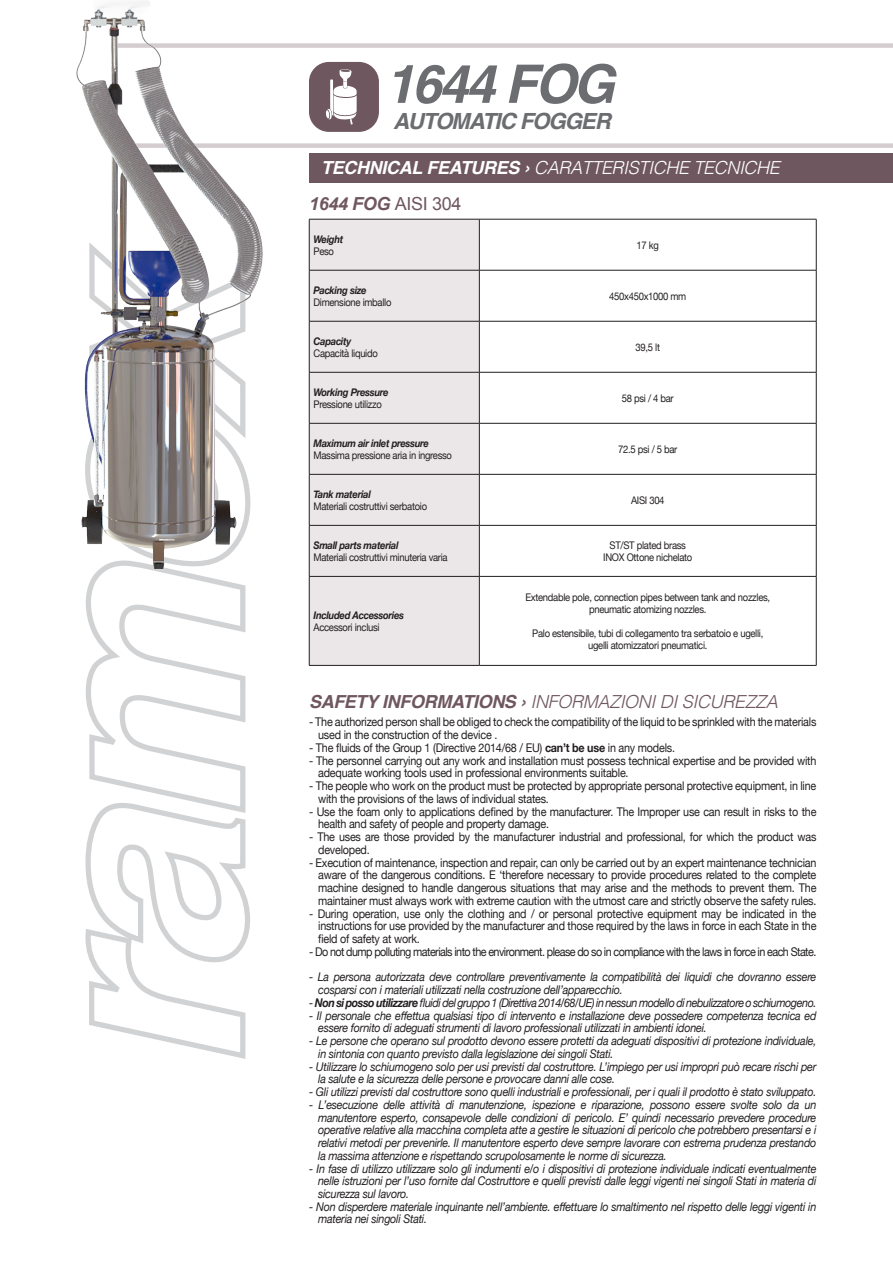
<style>
.page{position:relative;width:893px;height:1263px;background:#fff}
.page>*{position:absolute;margin:0;border:0;box-sizing:border-box;transform-origin:0 0}
.t1{font:italic 700 53.1px "Helvetica";letter-spacing:-.05em;color:#6c6d70}
.t2{font:italic 700 22.35px "Helvetica";letter-spacing:-.05em;color:#6c6d70}
.t3{font:italic 300 18px "Helvetica";letter-spacing:-.02em;color:#6f575f}
.t4{font:italic 300 18px "Helvetica";letter-spacing:-.02em;color:#fff}
.t5{font:italic 700 18px "Arial";letter-spacing:-.02em;color:#6f575f}
.t6{font:italic 12px/12.8px "Helvetica Neue";letter-spacing:-.02em;color:#231f20;scale:.9 1}
.t7{font:12px/12.8px "Helvetica Neue";letter-spacing:-.02em;color:#231f20;scale:.9 1}
.t8{font:italic 12px "Helvetica Neue";letter-spacing:-.04em;color:#231f20;scale:.9 1}
.t9{font:12px "Helvetica Neue";letter-spacing:-.05em;color:#231f20;scale:.9 1}
.t10{font:10.5px/12px "Helvetica Neue";letter-spacing:-.03em;color:#231f20;text-align:center;scale:.9 1}
.t11{font:italic 700 10.5px "Helvetica Neue";letter-spacing:-.03em;color:#231f20;scale:.9 1}
.s1{font-weight:700}
.s2{font-weight:400;font-style:normal}
</style>
<div class="page">
<div style="left:309px;top:153px;width:584px;height:30px;background:#6f575f"></div>
<div style="left:310px;top:220px;width:169px;height:445px;background:#ebe7e9"></div>
<hr style="left:479px;top:219px;width:337px;height:1px;background:#231f20">
<hr style="left:479px;top:219px;width:1px;height:51px;background:#231f20">
<hr style="left:816px;top:219px;width:1px;height:51px;background:#231f20">
<hr style="left:479px;top:270px;width:337px;height:1px;background:#231f20">
<hr style="left:479px;top:270px;width:1px;height:51px;background:#231f20">
<hr style="left:816px;top:270px;width:1px;height:51px;background:#231f20">
<hr style="left:479px;top:321px;width:337px;height:1px;background:#231f20">
<hr style="left:479px;top:321px;width:1px;height:51px;background:#231f20">
<hr style="left:816px;top:321px;width:1px;height:51px;background:#231f20">
<hr style="left:479px;top:372px;width:337px;height:1px;background:#231f20">
<hr style="left:479px;top:372px;width:1px;height:51px;background:#231f20">
<hr style="left:816px;top:372px;width:1px;height:51px;background:#231f20">
<hr style="left:479px;top:423px;width:337px;height:1px;background:#231f20">
<hr style="left:479px;top:423px;width:1px;height:51px;background:#231f20">
<hr style="left:816px;top:423px;width:1px;height:51px;background:#231f20">
<hr style="left:479px;top:474px;width:337px;height:1px;background:#231f20">
<hr style="left:309px;top:219px;width:170px;height:1px;background:#231f20">
<hr style="left:309px;top:270px;width:170px;height:1px;background:#231f20">
<hr style="left:309px;top:321px;width:170px;height:1px;background:#231f20">
<hr style="left:309px;top:372px;width:170px;height:1px;background:#231f20">
<hr style="left:309px;top:423px;width:170px;height:1px;background:#231f20">
<hr style="left:309px;top:474px;width:170px;height:1px;background:#231f20">
<hr style="left:479px;top:474px;width:1px;height:51px;background:#231f20">
<hr style="left:816px;top:474px;width:1px;height:51px;background:#231f20">
<hr style="left:309px;top:525px;width:170px;height:1px;background:#231f20">
<hr style="left:479px;top:525px;width:337px;height:1px;background:#231f20">
<hr style="left:479px;top:525px;width:1px;height:51px;background:#231f20">
<hr style="left:816px;top:525px;width:1px;height:51px;background:#231f20">
<hr style="left:309px;top:576px;width:170px;height:1px;background:#231f20">
<hr style="left:309px;top:577px;width:1px;height:88px;background:#231f20">
<hr style="left:479px;top:576px;width:337px;height:1px;background:#231f20">
<hr style="left:479px;top:577px;width:1px;height:88px;background:#231f20">
<hr style="left:816px;top:577px;width:1px;height:88px;background:#231f20">
<hr style="left:309px;top:665px;width:170px;height:1px;background:#231f20">
<hr style="left:479px;top:665px;width:337px;height:1px;background:#231f20">
<svg style="left:85px;top:586px;width:165px;height:473px"></svg>
<svg style="left:318px;top:43px;width:575px;height:105px"></svg>
<img style="left:76px;top:1px;width:242px;height:585px">
<div style="left:309px;top:62px;width:70px;height:70px;background:#6f575f;border-radius:20px"></div>
<svg style="left:326px;top:69px;width:31px;height:56px"></svg>
<h1 class="t1" style="left:385px;top:40px;width:231px">1644 FOG</h1>
<h2 class="t2" style="left:393px;top:102px;width:219px">AUTOMATIC FOGGER</h2>
<h3 class="t4" style="left:321px;top:153px;width:460px"><span class="s1">TECHNICAL FEATURES ›</span> CARATTERISTICHE TECNICHE</h3>
<h3 class="t5" style="left:309px;top:192px;width:154px">1644 FOG <span class="s2">AISI 304</span></h3>
<p class="t11" style="left:313px;top:231px;width:35px">Weight</p>
<p class="t10" style="left:313px;top:246px;width:24px">Peso</p>
<p class="t10" style="left:637px;top:240px;width:26px">17 kg</p>
<p class="t11" style="left:313px;top:282px;width:61px">Packing size</p>
<p class="t10" style="left:313px;top:297px;width:88px">Dimensione imballo</p>
<p class="t10" style="left:609px;top:291px;width:87px">450x450x1000 mm</p>
<p class="t11" style="left:313px;top:333px;width:43px">Capacity</p>
<p class="t10" style="left:313px;top:348px;width:73px">Capacità liquido</p>
<p class="t10" style="left:636px;top:342px;width:29px">39,5 lt</p>
<p class="t11" style="left:313px;top:384px;width:85px">Working Pressure</p>
<p class="t10" style="left:313px;top:399px;width:77px">Pressione utilizzo</p>
<p class="t10" style="left:622px;top:393px;width:59px">58 psi / 4 bar</p>
<p class="t11" style="left:313px;top:435px;width:130px">Maximum air inlet pressure</p>
<p class="t10" style="left:313px;top:450px;width:155px">Massima pressione aria in ingresso</p>
<p class="t10" style="left:618px;top:444px;width:67px">72.5 psi / 5 bar</p>
<p class="t11" style="left:313px;top:486px;width:65px">Tank material</p>
<p class="t10" style="left:313px;top:501px;width:128px">Materiali costruttivi serbatoio</p>
<p class="t10" style="left:631px;top:495px;width:39px">AISI 304</p>
<p class="t11" style="left:313px;top:537px;width:96px">Small parts material</p>
<p class="t10" style="left:313px;top:552px;width:151px">Materiali costruttivi minuteria varia</p>
<p class="t10" style="left:603px;top:540px;width:100px">ST/ST plated brass<br>INOX Ottone nichelato</p>
<p class="t11" style="left:313px;top:607px;width:102px">Included Accessories</p>
<p class="t10" style="left:313px;top:622px;width:75px">Accessori inclusi</p>
<p class="t10" style="left:525px;top:592px;width:274px">Extendable pole, connection pipes between tank and nozzles, pneumatic atomizing nozzles.</p>
<p class="t10" style="left:532px;top:628px;width:258px">Palo estensibile, tubi di collegamento tra serbatoio e ugelli, ugelli atomizzatori pneumatici.</p>
<h3 class="t3" style="left:309px;top:686px;width:470px"><span class="s1">SAFETY INFORMATIONS ›</span> INFORMAZIONI DI SICUREZZA</h3>
<p class="t7" style="left:318px;top:716px;width:555px;text-indent:-9px">- The authorized person shall be obliged to check the compatibility of the liquid to be sprinkled with the materials used in the construction of the device .</p>
<p class="t7" style="left:309px;top:742px;width:408px">- The fluids of the Group 1 (Directive 2014/68 / EU) <span class="s1">can’t be use</span> in any models.</p>
<p class="t7" style="left:318px;top:755px;width:555px;text-indent:-9px">- The personnel carrying out any work and installation must possess technical expertise and be provided with adequate working tools used in professional environments suitable.</p>
<p class="t7" style="left:318px;top:780px;width:555px;text-indent:-9px">- The people who work on the product must be protected by appropriate personal protective equipment, in line with the provisions of the laws of individual states.</p>
<p class="t7" style="left:318px;top:806px;width:555px;text-indent:-9px">- Use the foam only to applications defined by the manufacturer. The Improper use can result in risks to the health and safety of people and property damage.</p>
<p class="t7" style="left:318px;top:831px;width:555px;text-indent:-9px">- The uses are those provided by the manufacturer industrial and professional, for which the product was developed.</p>
<p class="t7" style="left:318px;top:857px;width:555px;text-align:justify;text-indent:-9px">- Execution of maintenance, inspection and repair, can only be carried out by an expert maintenance technician aware of the dangerous conditions. E ‘therefore necessary to provide procedures related to the complete machine designed to handle dangerous situations that may arise and the methods to prevent them. The maintainer must always work with extreme caution with the utmost care and strictly observe the safety rules.</p>
<p class="t7" style="left:318px;top:908px;width:555px;text-align:justify;text-indent:-9px">- During operation, use only the clothing and / or personal protective equipment may be indicated in the instructions for use provided by the manufacturer and those required by the laws in force in each State in the field of safety at work.</p>
<p class="t9" style="left:309px;top:943px;width:565px">- Do not dump polluting materials into the environment. please do so in compliance with the laws in force in each State.</p>
<p class="t6" style="left:318px;top:971px;width:555px;text-indent:-9px">- La persona autorizzata deve controllare preventivamente la compatibilità dei liquidi che dovranno essere cosparsi con i materiali utilizzati nella costruzione dell’apparecchio.</p>
<p class="t8" style="left:309px;top:994px;width:565px">- <span class="s1">Non si posso utilizzare</span> fluidi del gruppo 1 (Direttiva 2014/68/UE) in nessun modello di nebulizzatore o schiumogeno.</p>
<p class="t6" style="left:318px;top:1009px;width:555px;text-indent:-9px">- Il personale che effettua qualsiasi tipo di intervento e installazione deve possedere competenza tecnica ed essere fornito di adeguati strumenti di lavoro professionali utilizzati in ambienti idonei.</p>
<p class="t6" style="left:318px;top:1035px;width:555px;text-indent:-9px">- Le persone che operano sul prodotto devono essere protetti da adeguati dispositivi di protezione individuale, in sintonia con quanto previsto dalla legislazione dei singoli Stati.</p>
<p class="t6" style="left:318px;top:1060px;width:555px;text-indent:-9px">- Utilizzare lo schiumogeno solo per usi previsti dal costruttore. L’impiego per usi impropri può recare rischi per la salute e la sicurezza delle persone e provocare danni alle cose.</p>
<p class="t6" style="left:309px;top:1086px;width:565px">- Gli utilizzi previsti dal costruttore sono quelli industriali e professionali, per i quali il prodotto è stato sviluppato.</p>
<p class="t6" style="left:318px;top:1099px;width:555px;text-align:justify;text-indent:-9px">- L’esecuzione delle attività di manutenzione, ispezione e riparazione, possono essere svolte solo da un manutentore esperto, consapevole delle condizioni di pericolo. E’ quindi necessario prevedere procedure operative relative alla macchina completa atte a gestire le situazioni di pericolo che potrebbero presentarsi e i relativi metodi per prevenirle. Il manutentore esperto deve sempre lavorare con estrema prudenza prestando la massima attenzione e rispettando scrupolosamente le norme di sicurezza.</p>
<p class="t6" style="left:318px;top:1162px;width:555px;text-align:justify;text-indent:-9px">- In fase di utilizzo utilizzare solo gli indumenti e/o i dispositivi di protezione individuale indicati eventualmente nelle istruzioni per l’uso fornite dal Costruttore e quelli previsti dalle leggi vigenti nei singoli Stati in materia di sicurezza sul lavoro.</p>
<p class="t6" style="left:318px;top:1201px;width:555px;text-indent:-9px">- Non disperdere materiale inquinante nell’ambiente. effettuare lo smaltimento nel rispetto delle leggi vigenti in materia nei singoli Stati.</p>
</div>
